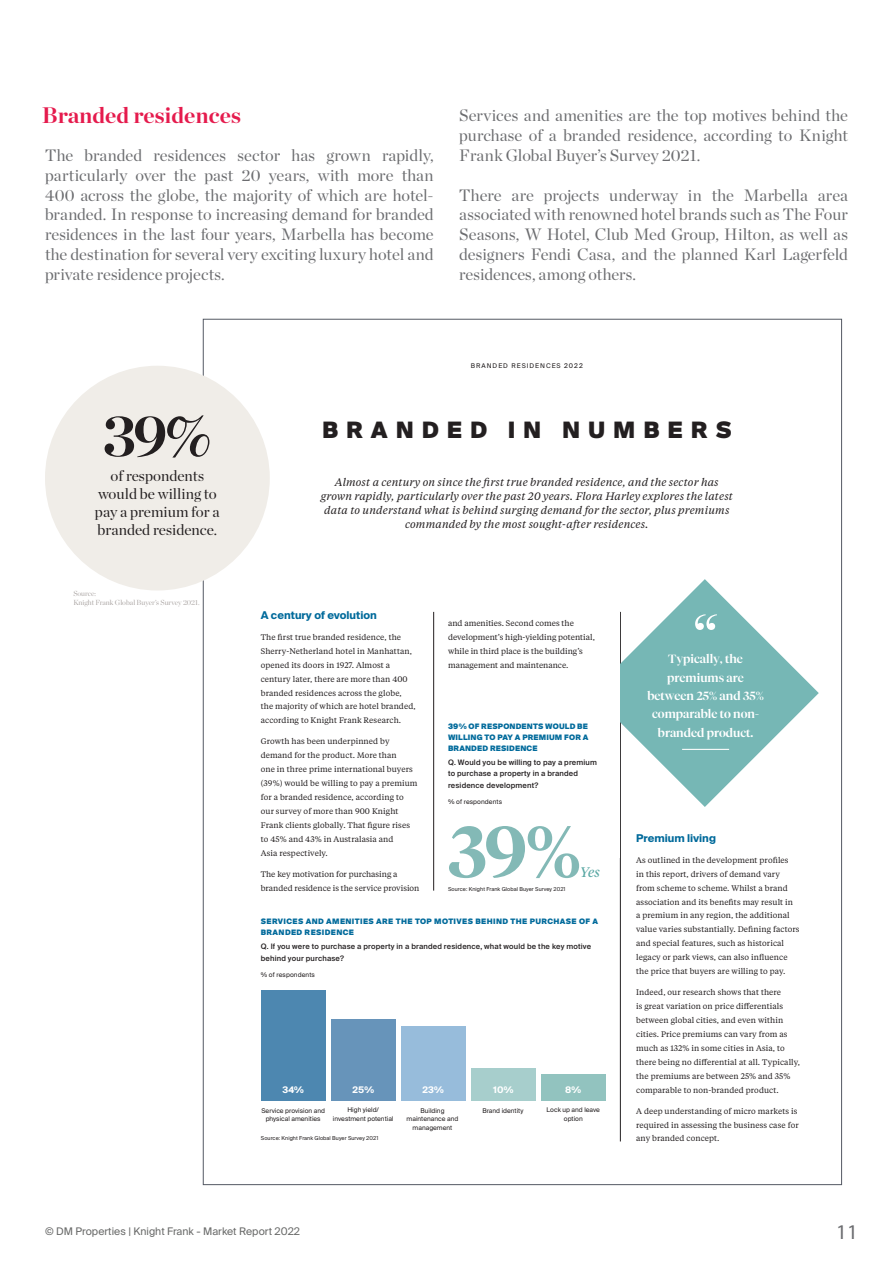
<style>
.page{position:relative;width:893px;height:1263px;background:#fff}
.page>*{position:absolute;margin:0;border:0;box-sizing:border-box;transform-origin:0 0}
.t1{font:600 72.15px "Tiempos Headline";color:#83b9b6}
.t2{font:60.3px "Domaine Disp";color:#fff}
.t3{font:700 58.5px "Chronicle Display";color:#231f20}
.t4{font:900 22.65px "Suisse Intl";letter-spacing:.35em;color:#231f20}
.t5{font:700 22.5px "Chronicle Display";color:#e51b4d}
.t6{font:21px "Myriad Pro";color:#6c6d70}
.t7{font:16.5px/19.8px "Chronicle Display";color:#6c6d70;text-align:justify}
.t8{font:15.15px/18.1px "Chronicle Display";color:#231f20;text-align:center}
.t9{font:italic 13.8px "Tiempos Headline";color:#5aa8a4}
.t10{font:500 11.85px/18.3px "Tiempos Fine";color:#fff;text-align:center}
.t11{font:italic 10.8px/14px "Tiempos Text";letter-spacing:.01em;color:#231f20;text-align:center}
.t12{font:700 10.8px "Suisse Intl";color:#006a9b}
.t13{font:10.5px "Suisse Intl";color:#696a69}
.t14{font:700 9.15px "Suisse Intl";letter-spacing:.02em;color:#fff}
.t15{font:8.1px/14px "Tiempos Text";letter-spacing:.01em;color:#231f20}
.t16{font:500 7.5px/11.2px "Suisse Intl";letter-spacing:.02em;color:#231f20}
.t17{font:900 7.5px/10.8px "Suisse Intl";letter-spacing:.05em;color:#006a9b}
.t18{font:300 7.35px "Chronicle Display";color:#a39d9b}
.t19{font:6.45px/8.6px "Suisse Intl";color:#231f20;text-align:center}
.t20{font:6.45px "Suisse Intl";letter-spacing:.15em;color:#231f20}
.t21{font:5.4px "Suisse Intl";letter-spacing:.01em;color:#231f20}
</style>
<div class="page">
<hr style="left:620px;top:612px;width:1px;height:529px;background:#231f20">
<svg style="left:620px;top:579px;width:199px;height:228px;fill:#76b7b5"></svg>
<hr style="left:682px;top:749px;width:47px;height:1px;background:#fff">
<hr style="left:433px;top:612px;width:1px;height:279px;background:#231f20">
<div style="left:471px;top:1068px;width:64px;height:32px;background:#a7cecc"></div>
<div style="left:401px;top:1026px;width:65px;height:74px;background:#97bcdb"></div>
<div style="left:261px;top:990px;width:64px;height:110px;background:#4d87b0"></div>
<div style="left:541px;top:1074px;width:65px;height:26px;background:#92c3bf"></div>
<div style="left:331px;top:1019px;width:65px;height:81px;background:#6794ba"></div>
<div style="left:45px;top:366px;width:225px;height:224px;background:#f0ede8;border-radius:50%"></div>
<p class="t5" style="left:42px;top:97px;width:201px">Branded residences</p>
<p class="t7" style="left:45px;top:144px;width:390px">The branded residences sector has grown rapidly, particularly over the past 20 years, with more than 400 across the globe, the majority of which are hotel&shy;branded. In response to increasing demand for branded residences in the last four years, Marbella has become the destination for several very exciting luxury hotel and private residence projects.</p>
<p class="t7" style="left:459px;top:105px;width:390px">Services and amenities are the top motives behind the purchase of a branded residence, according to Knight Frank Global Buyer’s Survey 2021.</p>
<p class="t7" style="left:459px;top:184px;width:390px">There are projects underway in the Marbella area associated with renowned hotel brands such as The Four Seasons, W Hotel, Club Med Group, Hilton, as well as designers Fendi Casa, and the planned Karl Lagerfeld residences, among others.</p>
<p class="t20" style="left:471px;top:362px;width:113px">BRANDED RESIDENCES 2022</p>
<p class="t3" style="left:103px;top:388px;width:111px">39%</p>
<p class="t8" style="left:95px;top:465px;width:126px">of respondents would be willing to pay a premium for a branded residence.</p>
<p class="t18" style="left:73px;top:588px;width:24px">Source:</p>
<p class="t18" style="left:73px;top:597px;width:128px">Knight Frank Global Buyer’s Survey 2021.</p>
<p class="t4" style="left:322px;top:417px;width:411px">BRANDED IN NUMBERS</p>
<p class="t11" style="left:321px;top:475px;width:414px">Almost a century on since the first true branded residence, and the sector has grown rapidly, particularly over the past 20 years. Flora Harley explores the latest data to understand what is behind surging demand for the sector, plus premiums commanded by the most sought-after residences.</p>
<p class="t12" style="left:261px;top:609px;width:117px">A century of evolution</p>
<p class="t15" style="left:261px;top:629px;width:156px">The first true branded residence, the Sherry-Netherland hotel in Manhattan, opened its doors in 1927. Almost a century later, there are more than 400 branded residences across the globe, the majority of which are hotel branded, according to Knight Frank Research.</p>
<p class="t15" style="left:261px;top:734px;width:158px">Growth has been underpinned by demand for the product. More than<br>one in three prime international buyers (39%) would be willing to pay a premium for a branded residence, according to our survey of more than 900 Knight Frank clients globally. That figure rises to 45% and 43% in Australasia and<br>Asia respectively.</p>
<p class="t15" style="left:261px;top:866px;width:160px">The key motivation for purchasing a branded residence is the service provision</p>
<p class="t15" style="left:448px;top:616px;width:148px">and amenities. Second comes the development’s high-yielding potential, while in third place is the building’s management and maintenance.</p>
<p class="t17" style="left:448px;top:721px;width:142px;text-align:justify">39% OF RESPONDENTS WOULD BE WILLING TO PAY A PREMIUM FOR A BRANDED RESIDENCE</p>
<p class="t16" style="left:448px;top:757px;width:150px">Q. Would you be willing to pay a premium to purchase a property in a branded residence development?</p>
<p class="t19" style="left:448px;top:797px;width:56px">% of respondents</p>
<p class="t1" style="left:449px;top:802px;width:134px">39%</p>
<p class="t9" style="left:580px;top:863px;width:21px">Yes</p>
<p class="t21" style="left:448px;top:885px;width:119px">Source: Knight Frank Global Buyer Survey 2021</p>
<p class="t17" style="left:261px;top:916px;width:339px">SERVICES AND AMENITIES ARE THE TOP MOTIVES BEHIND THE PURCHASE OF A<br>BRANDED RESIDENCE</p>
<p class="t16" style="left:261px;top:941px;width:332px">Q. If you were to purchase a property in a branded residence, what would be the key motive behind your purchase?</p>
<p class="t19" style="left:261px;top:970px;width:56px">% of respondents</p>
<p class="t14" style="left:282px;top:1085px;width:23px">34%</p>
<p class="t19" style="left:261px;top:1106px;width:65px">Service provision and physical amenities</p>
<p class="t14" style="left:352px;top:1085px;width:23px">25%</p>
<p class="t19" style="left:333px;top:1106px;width:62px">High yield/ investment potential</p>
<p class="t21" style="left:261px;top:1135px;width:119px">Source: Knight Frank Global Buyer Survey 2021</p>
<p class="t14" style="left:422px;top:1085px;width:23px">23%</p>
<p class="t19" style="left:407px;top:1106px;width:53px">Building maintenance and management</p>
<p class="t14" style="left:493px;top:1085px;width:22px">10%</p>
<p class="t19" style="left:482px;top:1106px;width:42px">Brand identity</p>
<p class="t14" style="left:565px;top:1085px;width:18px">8%</p>
<p class="t19" style="left:547px;top:1106px;width:55px">Lock up and leave option</p>
<p class="t2" style="left:694px;top:600px;width:25px">“</p>
<p class="t10" style="left:647px;top:650px;width:118px">Typically, the premiums are between 25% and 35% comparable to non&shy;branded product.</p>
<p class="t12" style="left:636px;top:832px;width:81px">Premium living</p>
<p class="t15" style="left:636px;top:852px;width:165px">As outlined in the development profiles<br>in this report, drivers of demand vary from scheme to scheme. Whilst a brand association and its benefits may result in<br>a premium in any region, the additional value varies substantially. Defining factors and special features, such as historical legacy or park views, can also influence the price that buyers are willing to pay.</p>
<p class="t15" style="left:636px;top:985px;width:165px">Indeed, our research shows that there<br>is great variation on price differentials between global cities, and even within cities. Price premiums can vary from as much as 132% in some cities in Asia, to there being no differential at all. Typically, the premiums are between 25% and 35% comparable to non-branded product.</p>
<p class="t15" style="left:636px;top:1103px;width:164px">A deep understanding of micro markets is required in assessing the business case for any branded concept.</p>
<p class="t13" style="left:45px;top:1225px;width:257px">© DM Properties | Knight Frank - Market Report 2022</p>
<h3 class="t6" style="left:836px;top:1219px;width:23px">11</h3>
</div>
